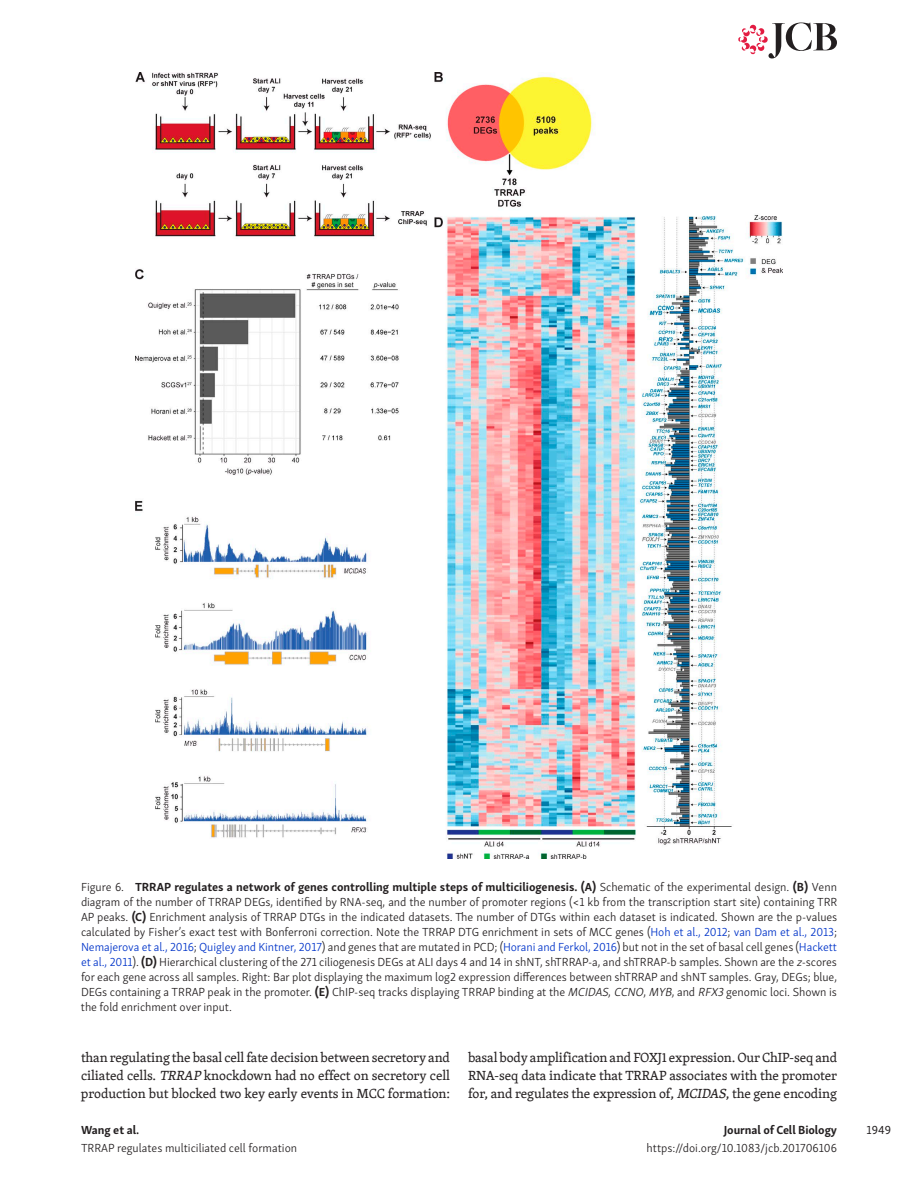
<style>
.page{position:relative;width:918px;height:1188px;background:#fff}
.page>*{position:absolute;margin:0;border:0;box-sizing:border-box;transform-origin:0 0}
.t1{font:13.5px/18px "Skolar PE";letter-spacing:-.005em;color:#231f20;text-align:justify}
.t2{font:300 12px/15px "Skolar Sans PE";color:#231f20;text-align:justify}
.t3{font:700 12px "Skolar Sans PE";letter-spacing:-.005em;color:#231f20}
.t4{font:12px "Skolar Sans PE";color:#231f20}
.s1{font-weight:700}
.s2{color:#0034c9}
.s3{font-style:italic}
</style>
<div class="page">
<svg style="left:738px;top:23px;width:99px;height:35px"></svg>
<img style="left:135px;top:72px;width:648px;height:786px">
<p class="t2" style="left:81px;top:879px;width:758px">Figure 6. <span class="s1">TRRAP regulates a network of genes controlling multiple steps of multiciliogenesis. (A)</span> Schematic of the experimental design. <span class="s1">(B)</span> Venn diagram of the number of TRRAP DEGs, identified by RNA-seq, and the number of promoter regions (&lt;1 kb from the transcription start site) containing TRR AP peaks. <span class="s1">(C)</span> Enrichment analysis of TRRAP DTGs in the indicated datasets. The number of DTGs within each dataset is indicated. Shown are the p-values calculated by Fisher’s exact test with Bonferroni correction. Note the TRRAP DTG enrichment in sets of MCC genes (<span class="s2">Hoh et al., 2012</span>; <span class="s2">van Dam et al., 2013</span>; <span class="s2">Nemajerova et al., 2016</span>; <span class="s2">Quigley and Kintner, 2017</span>) and genes that are mutated in PCD; (<span class="s2">Horani and Ferkol, 2016</span>) but not in the set of basal cell genes (<span class="s2">Hackett et al., 2011</span>). <span class="s1">(D)</span> Hierarchical clustering of the 271 ciliogenesis DEGs at ALI days 4 and 14 in shNT, shTRRAP-a, and shTRRAP-b samples. Shown are the <span class="s3">z</span>-scores for each gene across all samples. Right: Bar plot displaying the maximum log2 expression differences between shTRRAP and shNT samples. Gray, DEGs; blue, DEGs containing a TRRAP peak in the promoter. <span class="s1">(E)</span> ChIP-seq tracks displaying TRRAP binding at the <span class="s3">MCIDAS</span>, <span class="s3">CCNO</span>, <span class="s3">MYB</span>, and <span class="s3">RFX3</span> genomic loci. Shown is the fold enrichment over input.</p>
<p class="t1" style="left:81px;top:1048px;width:371px">than regulating the basal cell fate decision between secretory and ciliated cells. <span class="s3">TRRAP</span> knockdown had no effect on secretory cell production but blocked two key early events in MCC formation:</p>
<p class="t1" style="left:468px;top:1048px;width:371px">basal body amplification and FOXJ1 expression. Our ChIP-seq and RNA-seq data indicate that TRRAP associates with the promoter for, and regulates the expression of, <span class="s3">MCIDAS</span>, the gene encoding</p>
<p class="t3" style="left:81px;top:1120px;width:60px">Wang et al.</p>
<p class="t2" style="left:81px;top:1140px;width:218px">TRRAP regulates multiciliated cell formation</p>
<p class="t3" style="left:724px;top:1120px;width:115px">Journal of Cell Biology</p>
<p class="t2" style="left:647px;top:1140px;width:192px">https://doi.org/10.1083/jcb.201706106</p>
<p class="t4" style="left:867px;top:1121px;width:26px">1949</p>
</div>
